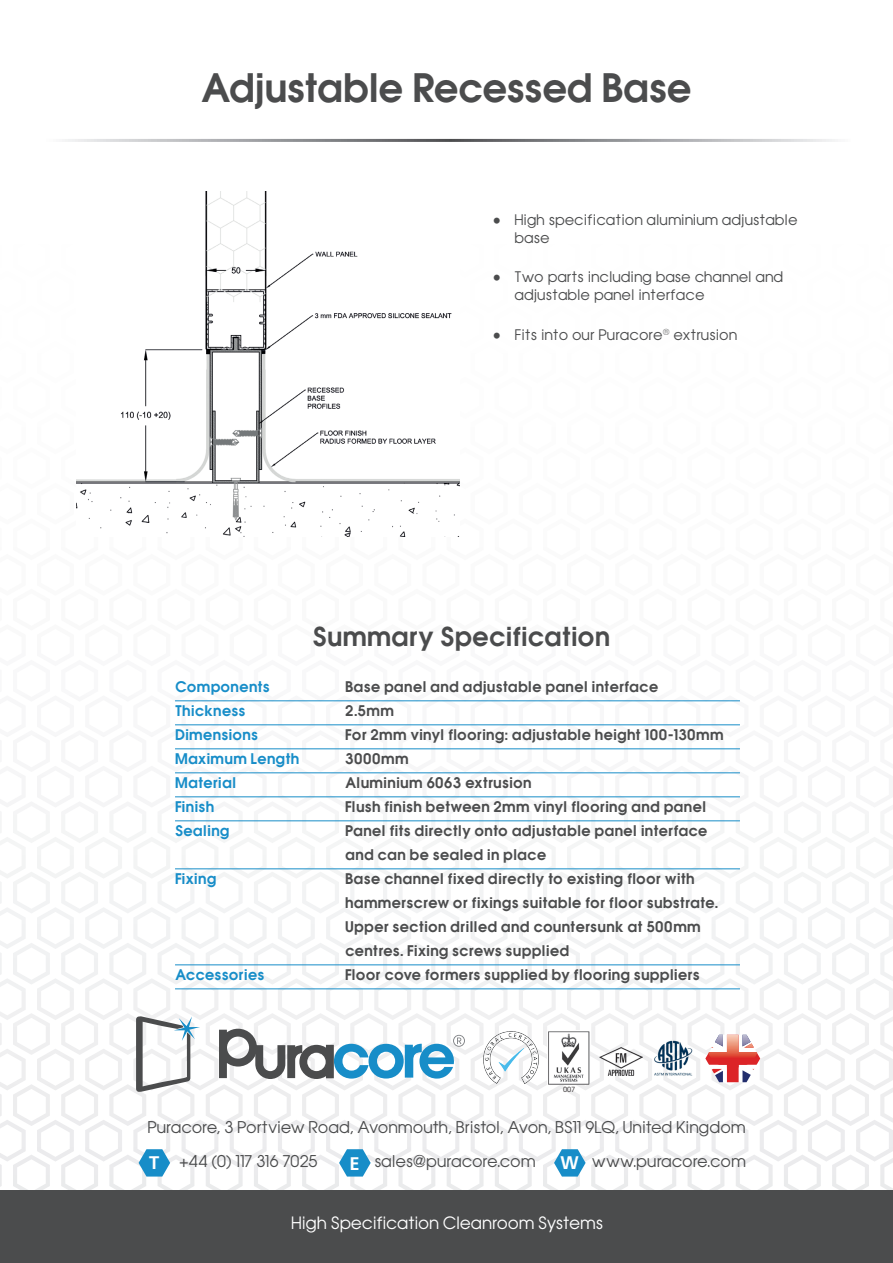
<style>
.page{position:relative;width:893px;height:1263px;background:#fff}
.page>*{position:absolute;margin:0;border:0;box-sizing:border-box;transform-origin:0 0}
.pg_head{font:36px "Avant Garde Demi";letter-spacing:-.035em;color:#4b4c4d}
.t1{font:24px "Avant Garde Demi";letter-spacing:-.005em;color:#4b4c4d}
.t2{font:700 18.3px "Frutiger";color:#fff}
.t3{font:15.75px "Avant Garde";letter-spacing:-.015em;color:#fff}
.Body_9_12_85{font:15px "Avant Garde";letter-spacing:-.01em;color:#4b4c4d}
.t4{font:13.5px/24px "Avant Garde Demi";letter-spacing:.005em;color:#4b4c4d}
.t5{font:13.5px/18px "Avant Garde";color:#4b4c4d}
.t6{font:13.5px "Avant Garde Demi";letter-spacing:.005em;color:#178dc8}
.t7{font:6.6px "Avant Garde";color:#231f20}
.s1{font-size:15px}
</style>
<div class="page">
<svg style="left:374px;top:138px;width:211px;height:1px"></svg>
<div style="left:0;top:1190px;width:893px;height:73px;background:#4b4c4d"></div>
<svg style="left:339px;top:1149px;width:32px;height:27px"></svg>
<svg style="left:554px;top:1149px;width:32px;height:27px"></svg>
<svg style="left:139px;top:1149px;width:31px;height:27px"></svg>
<img style="left:548px;top:1031px;width:42px;height:54px">
<svg style="left:219px;top:1029px;width:246px;height:50px"></svg>
<svg style="left:136px;top:1016px;width:64px;height:76px"></svg>
<img style="left:481px;top:1030px;width:60px;height:56px">
<img style="left:599px;top:1047px;width:43px;height:28px">
<svg style="left:705px;top:1035px;width:55px;height:47px"></svg>
<img style="left:645px;top:1034px;width:54px;height:49px">
<img style="left:77px;top:191px;width:383px;height:346px">
<hr style="left:175px;top:700px;width:565px;height:1px;background:#178dc8">
<hr style="left:175px;top:724px;width:565px;height:1px;background:#178dc8">
<hr style="left:175px;top:748px;width:565px;height:1px;background:#178dc8">
<hr style="left:175px;top:772px;width:565px;height:1px;background:#178dc8">
<hr style="left:175px;top:796px;width:565px;height:1px;background:#178dc8">
<hr style="left:175px;top:820px;width:565px;height:1px;background:#178dc8">
<hr style="left:175px;top:868px;width:565px;height:1px;background:#178dc8">
<hr style="left:175px;top:964px;width:565px;height:1px;background:#178dc8">
<hr style="left:175px;top:988px;width:565px;height:1px;background:#178dc8">
<p class="pg_head" style="left:201px;top:63px;width:493px">Adjustable Recessed Base</p>
<p class="t5" style="left:514px;top:210px;width:285px;text-indent:-21px"><span class="s1">•</span> High specification aluminium adjustable base</p>
<p class="t5" style="left:514px;top:268px;width:270px;text-indent:-21px"><span class="s1">•</span> Two parts including base channel and adjustable panel interface</p>
<p class="t5" style="left:493px;top:326px;width:245px"><span class="s1">•</span> Fits into our Puracore<sup>®</sup> extrusion</p>
<p class="t1" style="left:313px;top:619px;width:299px">Summary Specification</p>
<p class="t6" style="left:175px;top:677px;width:96px">Components</p>
<p class="t4" style="left:345px;top:674px;width:315px">Base panel and adjustable panel interface</p>
<p class="t6" style="left:175px;top:701px;width:72px">Thickness</p>
<p class="t4" style="left:345px;top:698px;width:50px">2.5mm</p>
<p class="t6" style="left:175px;top:725px;width:85px">Dimensions</p>
<p class="t4" style="left:345px;top:722px;width:380px">For 2mm vinyl flooring: adjustable height 100-130mm</p>
<p class="t6" style="left:175px;top:749px;width:126px">Maximum Length</p>
<p class="t4" style="left:345px;top:746px;width:65px">3000mm</p>
<p class="t6" style="left:175px;top:773px;width:63px">Material</p>
<p class="t4" style="left:345px;top:770px;width:188px">Aluminium 6063 extrusion</p>
<p class="t6" style="left:175px;top:797px;width:41px">Finish</p>
<p class="t4" style="left:345px;top:794px;width:363px">Flush finish between 2mm vinyl flooring and panel</p>
<p class="t6" style="left:175px;top:821px;width:56px">Sealing</p>
<p class="t4" style="left:345px;top:818px;width:364px">Panel fits directly onto adjustable panel interface and can be sealed in place</p>
<p class="t6" style="left:175px;top:869px;width:43px">Fixing</p>
<p class="t4" style="left:345px;top:866px;width:375px">Base channel fixed directly to existing floor with hammerscrew or fixings suitable for floor substrate.<br>Upper section drilled and countersunk at 500mm centres. Fixing screws supplied</p>
<p class="t6" style="left:175px;top:965px;width:91px">Accessories</p>
<p class="t4" style="left:345px;top:962px;width:356px">Floor cove formers supplied by flooring suppliers</p>
<p class="t7" style="left:563px;top:1086px;width:13px">007</p>
<p class="Body_9_12_85" style="left:147px;top:1117px;width:600px">Puracore, 3 Portview Road, Avonmouth, Bristol, Avon, BS11 9LQ, United Kingdom</p>
<p class="t2" style="left:149px;top:1152px;width:12px">T</p>
<p class="Body_9_12_85" style="left:179px;top:1152px;width:140px">+44 (0) 117 316 7025</p>
<p class="Body_9_12_85" style="left:374px;top:1152px;width:163px">sales@puracore.com</p>
<p class="Body_9_12_85" style="left:592px;top:1152px;width:155px">www.puracore.com</p>
<p class="t2" style="left:350px;top:1152px;width:12px">E</p>
<p class="t2" style="left:560px;top:1152px;width:20px">W</p>
<p class="t3" style="left:291px;top:1212px;width:313px">High Specification Cleanroom Systems</p>
</div>
